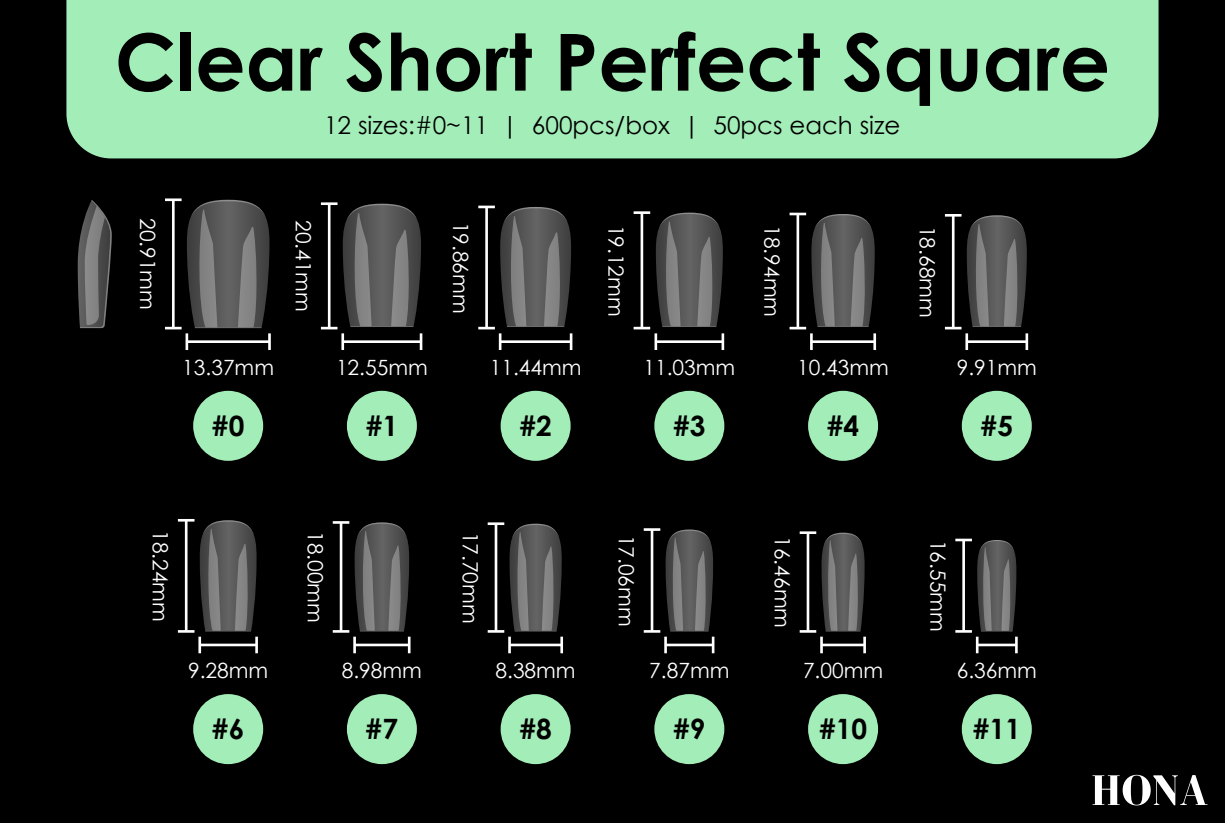
<style>
.page{position:relative;width:1225px;height:823px;background:#fff}
.page>*{position:absolute;margin:0;border:0;box-sizing:border-box;transform-origin:0 0}
.t1{font:700 78.75px "Century Gothic";color:#000}
.t2{font:700 28px "Century Gothic";color:#000}
.t3{font:24.5px "Century Gothic";color:#000}
.t4{font:21px "Century Gothic";color:#fff}
</style>
<div class="page">
<div style="left:0;top:0;width:1225px;height:822px;background:#000"></div>
<div style="left:66px;top:0;width:1093px;height:158px;background:#a3edb8"></div>
<div style="left:808px;top:694px;width:70px;height:70px;background:#a3edb8;border-radius:50%"></div>
<div style="left:654px;top:694px;width:70px;height:70px;background:#a3edb8;border-radius:50%"></div>
<div style="left:962px;top:694px;width:70px;height:70px;background:#a3edb8;border-radius:50%"></div>
<div style="left:501px;top:694px;width:70px;height:70px;background:#a3edb8;border-radius:50%"></div>
<div style="left:347px;top:694px;width:70px;height:70px;background:#a3edb8;border-radius:50%"></div>
<div style="left:193px;top:694px;width:70px;height:70px;background:#a3edb8;border-radius:50%"></div>
<svg style="left:333px;top:521px;width:16px;height:2px"></svg>
<svg style="left:333px;top:630px;width:16px;height:2px"></svg>
<hr style="left:340px;top:522px;width:2px;height:109px;background:#fff">
<hr style="left:488px;top:522px;width:16px;height:3px;background:#fff">
<svg style="left:488px;top:630px;width:16px;height:2px"></svg>
<hr style="left:495px;top:523px;width:2px;height:108px;background:#fff">
<hr style="left:644px;top:528px;width:16px;height:3px;background:#fff">
<svg style="left:644px;top:630px;width:16px;height:2px"></svg>
<hr style="left:651px;top:529px;width:2px;height:102px;background:#fff">
<hr style="left:800px;top:531px;width:16px;height:3px;background:#fff">
<svg style="left:800px;top:630px;width:16px;height:2px"></svg>
<hr style="left:807px;top:532px;width:2px;height:99px;background:#fff">
<hr style="left:955px;top:538px;width:17px;height:3px;background:#fff">
<hr style="left:976px;top:636px;width:3px;height:17px;background:#fff">
<hr style="left:1015px;top:636px;width:3px;height:17px;background:#fff">
<hr style="left:977px;top:643px;width:39px;height:3px;background:#fff">
<hr style="left:820px;top:636px;width:3px;height:17px;background:#fff">
<hr style="left:863px;top:636px;width:3px;height:17px;background:#fff">
<hr style="left:822px;top:643px;width:43px;height:3px;background:#fff">
<hr style="left:198px;top:636px;width:3px;height:17px;background:#fff">
<hr style="left:255px;top:636px;width:3px;height:17px;background:#fff">
<hr style="left:200px;top:643px;width:57px;height:3px;background:#fff">
<hr style="left:353px;top:636px;width:3px;height:17px;background:#fff">
<hr style="left:408px;top:636px;width:3px;height:17px;background:#fff">
<hr style="left:355px;top:643px;width:54px;height:3px;background:#fff">
<hr style="left:508px;top:636px;width:3px;height:17px;background:#fff">
<hr style="left:560px;top:636px;width:3px;height:17px;background:#fff">
<hr style="left:510px;top:643px;width:52px;height:3px;background:#fff">
<hr style="left:664px;top:636px;width:3px;height:17px;background:#fff">
<div style="left:193px;top:391px;width:70px;height:70px;background:#a3edb8;border-radius:50%"></div>
<div style="left:962px;top:391px;width:70px;height:70px;background:#a3edb8;border-radius:50%"></div>
<div style="left:808px;top:391px;width:70px;height:70px;background:#a3edb8;border-radius:50%"></div>
<div style="left:654px;top:391px;width:70px;height:70px;background:#a3edb8;border-radius:50%"></div>
<div style="left:501px;top:391px;width:70px;height:70px;background:#a3edb8;border-radius:50%"></div>
<div style="left:347px;top:391px;width:70px;height:70px;background:#a3edb8;border-radius:50%"></div>
<hr style="left:165px;top:198px;width:17px;height:3px;background:#fff">
<hr style="left:634px;top:211px;width:16px;height:3px;background:#fff">
<hr style="left:268px;top:333px;width:3px;height:17px;background:#fff">
<hr style="left:810px;top:333px;width:3px;height:17px;background:#fff">
<hr style="left:873px;top:333px;width:3px;height:17px;background:#fff">
<hr style="left:811px;top:340px;width:64px;height:3px;background:#fff">
<hr style="left:321px;top:202px;width:17px;height:3px;background:#fff">
<svg style="left:1093px;top:774px;width:114px;height:31px"></svg>
<svg style="left:165px;top:200px;width:105px;height:150px"></svg>
<svg style="left:321px;top:204px;width:101px;height:146px"></svg>
<svg style="left:478px;top:206px;width:94px;height:144px"></svg>
<svg style="left:634px;top:213px;width:90px;height:137px"></svg>
<svg style="left:790px;top:213px;width:85px;height:116px"></svg>
<svg style="left:945px;top:214px;width:83px;height:136px"></svg>
<svg style="left:178px;top:519px;width:79px;height:113px"></svg>
<svg style="left:355px;top:522px;width:54px;height:109px;background:#595959"></svg>
<svg style="left:510px;top:523px;width:52px;height:108px;background:#585858"></svg>
<svg style="left:666px;top:529px;width:48px;height:124px"></svg>
<svg style="left:822px;top:532px;width:43px;height:99px;background:#585858"></svg>
<svg style="left:955px;top:540px;width:61px;height:92px"></svg>
<svg style="left:78px;top:200px;width:34px;height:128px"></svg>
<div style="left:118px;top:33px;width:55px;height:59px;background:#a3edb8"></div>
<div style="left:180px;top:33px;width:11px;height:58px;background:#a3edb8"></div>
<div style="left:198px;top:48px;width:44px;height:44px;background:#a3edb8"></div>
<div style="left:249px;top:48px;width:43px;height:44px;background:#a3edb8"></div>
<svg style="left:300px;top:48px;width:23px;height:43px"></svg>
<div style="left:346px;top:33px;width:36px;height:59px;background:#a3edb8"></div>
<div style="left:391px;top:33px;width:37px;height:58px;background:#a3edb8"></div>
<div style="left:436px;top:48px;width:44px;height:44px;background:#a3edb8"></div>
<div style="left:486px;top:33px;width:46px;height:58px;background:#a3edb8"></div>
<div style="left:561px;top:34px;width:33px;height:57px;background:#a3edb8"></div>
<div style="left:602px;top:48px;width:44px;height:44px;background:#a3edb8"></div>
<div style="left:652px;top:32px;width:91px;height:60px;background:#a3edb8"></div>
<div style="left:750px;top:33px;width:70px;height:59px;background:#a3edb8"></div>
<div style="left:844px;top:33px;width:36px;height:59px;background:#a3edb8"></div>
<div style="left:887px;top:48px;width:43px;height:58px;background:#a3edb8"></div>
<div style="left:941px;top:49px;width:36px;height:43px;background:#a3edb8"></div>
<div style="left:986px;top:48px;width:43px;height:44px;background:#a3edb8"></div>
<div style="left:1037px;top:48px;width:70px;height:44px;background:#a3edb8"></div>
<svg style="left:328px;top:116px;width:4px;height:18px"></svg>
<svg style="left:338px;top:116px;width:12px;height:18px"></svg>
<div style="left:359px;top:115px;width:110px;height:19px;background:#a3edb8"></div>
<svg style="left:478px;top:116px;width:5px;height:18px"></svg>
<hr style="left:509px;top:116px;width:2px;height:22px;background:#000">
<div style="left:534px;top:116px;width:136px;height:22px;background:#a3edb8"></div>
<hr style="left:691px;top:116px;width:2px;height:22px;background:#000">
<svg style="left:714px;top:116px;width:68px;height:22px"></svg>
<svg style="left:791px;top:116px;width:60px;height:18px"></svg>
<svg style="left:860px;top:115px;width:39px;height:19px"></svg>
<h1 class="t1" style="left:115px;top:12px;width:997px">Clear Short Perfect Square</h1>
<p class="t3" style="left:324px;top:110px;width:578px">12 sizes:#0~11 | 600pcs/box | 50pcs each size</p>
<p class="t4" style="left:160px;top:218px;width:93px;rotate:90deg">20.91mm</p>
<p class="t4" style="left:316px;top:220px;width:93px;rotate:90deg">20.41mm</p>
<p class="t4" style="left:474px;top:222px;width:93px;rotate:90deg">19.86mm</p>
<p class="t4" style="left:629px;top:224px;width:93px;rotate:90deg">19.12mm</p>
<p class="t4" style="left:785px;top:225px;width:93px;rotate:90deg">18.94mm</p>
<p class="t4" style="left:182px;top:354px;width:93px">13.37mm</p>
<p class="t4" style="left:336px;top:354px;width:93px">12.55mm</p>
<p class="t4" style="left:490px;top:354px;width:93px">11.44mm</p>
<p class="t4" style="left:643px;top:354px;width:93px">11.03mm</p>
<p class="t4" style="left:797px;top:354px;width:93px">10.43mm</p>
<p class="t4" style="left:940px;top:226px;width:93px;rotate:90deg">18.68mm</p>
<p class="t4" style="left:957px;top:354px;width:82px">9.91mm</p>
<h2 class="t2" style="left:212px;top:408px;width:34px">#0</h2>
<h2 class="t2" style="left:366px;top:408px;width:34px">#1</h2>
<h2 class="t2" style="left:519px;top:408px;width:34px">#2</h2>
<h2 class="t2" style="left:673px;top:408px;width:34px">#3</h2>
<h2 class="t2" style="left:827px;top:408px;width:34px">#4</h2>
<h2 class="t2" style="left:981px;top:408px;width:34px">#5</h2>
<p class="t4" style="left:173px;top:530px;width:93px;rotate:90deg">18.24mm</p>
<p class="t4" style="left:328px;top:531px;width:93px;rotate:90deg">18.00mm</p>
<p class="t4" style="left:483px;top:531px;width:93px;rotate:90deg">17.70mm</p>
<p class="t4" style="left:639px;top:534px;width:93px;rotate:90deg">17.06mm</p>
<p class="t4" style="left:795px;top:536px;width:93px;rotate:90deg">16.46mm</p>
<p class="t4" style="left:951px;top:539px;width:93px;rotate:90deg">16.55mm</p>
<p class="t4" style="left:188px;top:657px;width:82px">9.28mm</p>
<p class="t4" style="left:342px;top:657px;width:82px">8.98mm</p>
<p class="t4" style="left:496px;top:657px;width:82px">8.38mm</p>
<p class="t4" style="left:649px;top:657px;width:82px">7.87mm</p>
<p class="t4" style="left:803px;top:657px;width:82px">7.00mm</p>
<p class="t4" style="left:957px;top:657px;width:82px">6.36mm</p>
<h2 class="t2" style="left:212px;top:711px;width:34px">#6</h2>
<h2 class="t2" style="left:366px;top:711px;width:34px">#7</h2>
<h2 class="t2" style="left:519px;top:711px;width:34px">#8</h2>
<h2 class="t2" style="left:673px;top:711px;width:34px">#9</h2>
<h2 class="t2" style="left:819px;top:711px;width:50px">#10</h2>
<h2 class="t2" style="left:973px;top:711px;width:50px">#11</h2>
</div>
